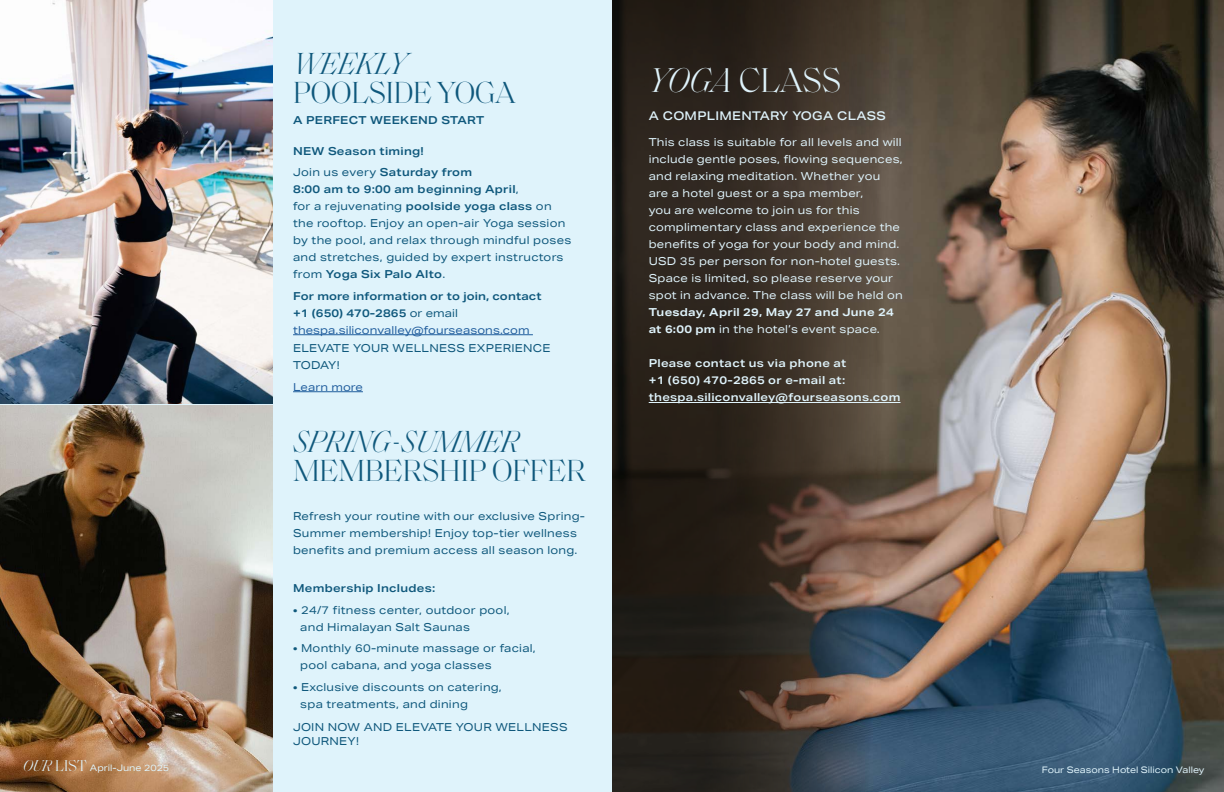
<style>
.page{position:relative;width:1224px;height:792px;background:#fff}
.page>*{position:absolute;margin:0;border:0;box-sizing:border-box;transform-origin:0 0}
.t1{font:300 35px "Saol Display";color:#dff3fb}
.t2{font:300 31px/29px "Saol Display";color:#0f587c}
.t3{font:500 12px "Aktiv Grotesk Ex";letter-spacing:.025em;color:#dff3fb}
.t4{font:11px/17px "Aktiv Grotesk Ex";letter-spacing:.025em;color:#0f587c}
.t5{font:11px/17px "Aktiv Grotesk Ex";letter-spacing:.02em;color:#dff3fb}
.t6{font:600 11px/17px "Aktiv Grotesk Ex";letter-spacing:.025em;color:#0f587c}
.t7{font:600 11px/17px "Aktiv Grotesk Ex";letter-spacing:.025em;color:#dff3fb}
.t8{font:11px "Aktiv Grotesk Ex";letter-spacing:.01em;color:#215e9e}
.t9{font:9px "Aktiv Grotesk Ex";color:#dff3fb}
.s1{font-family:"Saol Display";font-weight:300;font-style:italic;font-size:16px}
.s2{font-family:"Saol Display";font-weight:300;font-size:16px}
.s3{font-style:italic}
.s4{font-weight:600}
.s5{font-weight:400}
.s6{font-weight:400;color:#215e9e}
.s7{font-weight:700}
</style>
<div class="page">
<img style="left:896px;top:0;width:328px;height:792px">
<svg style="left:612px;top:0;width:284px;height:792px;background:#3a3129"></svg>
<div style="left:0;top:0;width:612px;height:792px;background:#dff3fb"></div>
<hr style="left:293px;top:334px;width:240px;height:1px;background:#215e9e">
<hr style="left:293px;top:391px;width:70px;height:1px;background:#215e9e">
<img style="left:0;top:0;width:273px;height:403px">
<hr style="left:649px;top:402px;width:252px;height:1px;background:#dff3fb">
<img style="left:0;top:405px;width:273px;height:387px">
<p class="t9" style="left:23px;top:762px;width:148px"><span class="s1">OUR</span> <span class="s2">LIST</span> April-June 2025</p>
<h3 class="t2" style="left:293px;top:47px;width:224px"><span class="s3">WEEKLY<br></span>POOLSIDE YOGA</h3>
<p class="t6" style="left:293px;top:112px;width:193px">A PERFECT WEEKEND START</p>
<p class="t6" style="left:293px;top:142px;width:132px">NEW Season timing!</p>
<p class="t4" style="left:293px;top:164px;width:280px">Join us every <span class="s4">Saturday from<br>8:00 am to 9:00 am beginning April</span>,<br>for a rejuvenating <span class="s4">poolside yoga class</span> on the rooftop. Enjoy an open-air Yoga session by the pool, and relax through mindful poses and stretches, guided by expert instructors from <span class="s4">Yoga Six Palo Alto</span>.</p>
<p class="t6" style="left:293px;top:287px;width:250px">For more information or to join, contact +1 (650) 470-2865 <span class="s5">or email </span><span class="s6">thespa.siliconvalley@fourseasons.com</span></p>
<p class="t4" style="left:293px;top:340px;width:259px">ELEVATE YOUR WELLNESS EXPERIENCE<br>TODAY!</p>
<p class="t8" style="left:293px;top:380px;width:71px">Learn more</p>
<h3 class="t2" style="left:293px;top:425px;width:295px"><span class="s3">SPRING-SUMMER<br></span>MEMBERSHIP OFFER</h3>
<p class="t4" style="left:293px;top:507px;width:293px">Refresh your routine with our exclusive Spring-<br>Summer membership! Enjoy top-tier wellness benefits and premium access all season long.</p>
<p class="t6" style="left:293px;top:580px;width:144px">Membership Includes:</p>
<p class="t4" style="left:300px;top:601px;width:211px;text-indent:-7px">• 24/7 fitness center, outdoor pool, and Himalayan Salt Saunas</p>
<p class="t4" style="left:300px;top:640px;width:237px;text-indent:-7px">• Monthly 60-minute massage or facial, pool cabana, and yoga classes</p>
<p class="t4" style="left:300px;top:678px;width:203px;text-indent:-7px">• Exclusive discounts on catering, spa treatments, and dining</p>
<p class="t4" style="left:293px;top:720px;width:276px;line-height:14px">JOIN NOW AND ELEVATE YOUR WELLNESS<br>JOURNEY!</p>
<h3 class="t1" style="left:649px;top:55px;width:194px"><span class="s3">YOGA</span> CLASS</h3>
<p class="t3" style="left:649px;top:109px;width:239px">A COMPLIMENTARY YOGA CLASS</p>
<p class="t5" style="left:649px;top:134px;width:256px">This class is suitable for all levels and will include gentle poses, flowing sequences, and relaxing meditation. Whether you<br>are a hotel guest or a spa member,<br>you are welcome to join us for this complimentary class and experience the benefits of yoga for your body and mind.<br>USD 35 per person for non-hotel guests.<br>Space is limited, so please reserve your spot in advance. The class will be held on <span class="s7">Tuesday, April 29, May 27 and June 24 at 6:00 pm</span> in the hotel’s event space.</p>
<p class="t7" style="left:649px;top:355px;width:253px">Please contact us via phone at<br>+1 (650) 470-2865 or e-mail at: thespa.siliconvalley@fourseasons.com</p>
<p class="t9" style="left:1042px;top:764px;width:164px">Four Seasons Hotel Silicon Valley</p>
</div>
